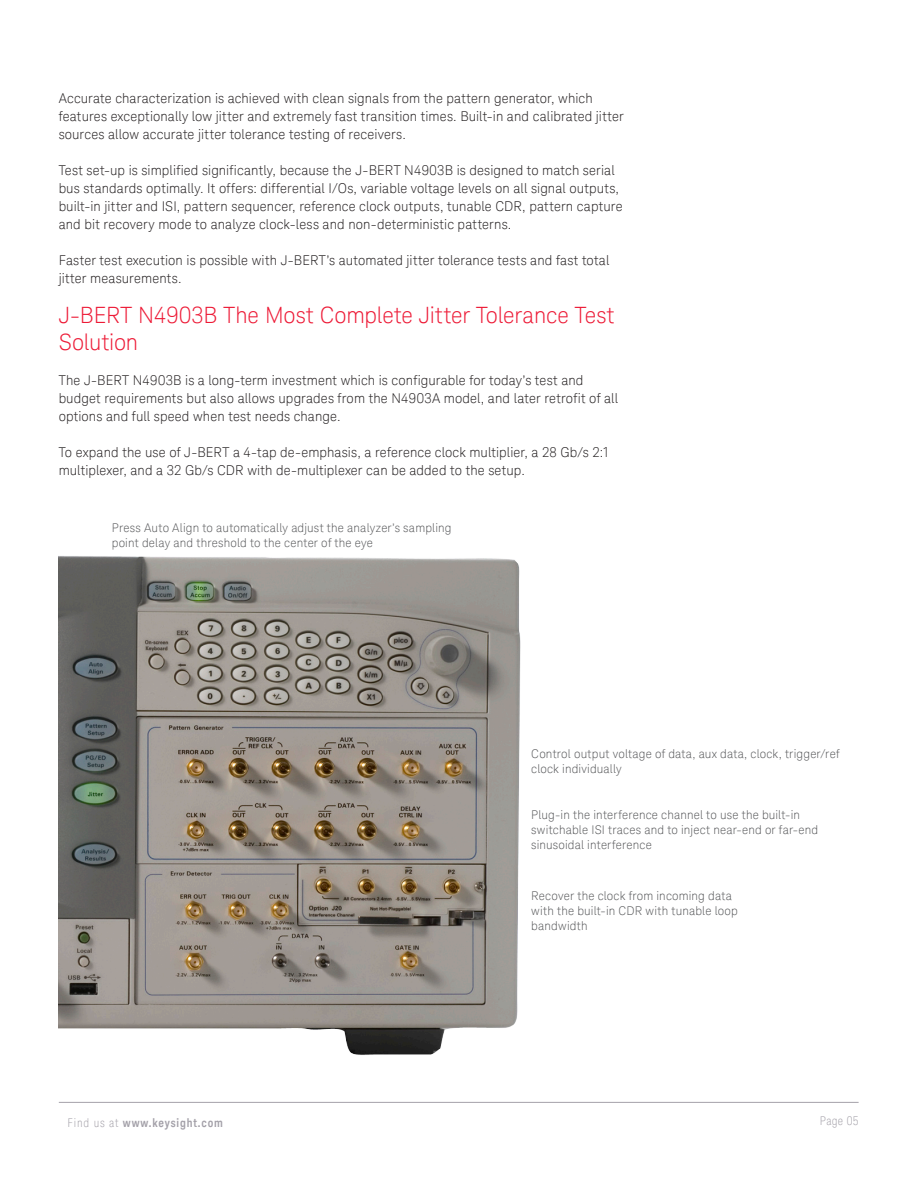
<style>
.page{position:relative;width:918px;height:1188px;background:#fff}
.page>*{position:absolute;margin:0;border:0;box-sizing:border-box;transform-origin:0 0}
.K_Heading_1{font:300 22.5px/27px "Keysight Sans";letter-spacing:-.005em;color:#ed1a36}
.K_Body_Text{font:300 13.5px/18px "Keysight Sans";letter-spacing:.01em;color:#231f20}
.K_Diagrams_and_Figur{font:300 12px/15px "Keysight Sans";letter-spacing:.015em;color:#57585a}
.t1{font:700 12px "Keysight Sans Condensed";letter-spacing:.07em;color:#a4a1a9}
.t2{font:300 condensed 12px "Keysight Sans";letter-spacing:.03em;color:#a4a1a9}
.s1{font-family:"Keysight Sans";font-weight:300;font-stretch:condensed}
</style>
<div class="page">
<hr style="left:59px;top:1102px;width:800px;height:1px;background:#a4a1a9">
<img style="left:59px;top:556px;width:462px;height:499px">
<p class="K_Body_Text" style="left:59px;top:90px;width:567px">Accurate characterization is achieved with clean signals from the pattern generator, which features exceptionally low jitter and extremely fast transition times. Built-in and calibrated jitter sources allow accurate jitter tolerance testing of receivers.</p>
<p class="K_Body_Text" style="left:59px;top:162px;width:566px">Test set-up is simplified significantly, because the J-BERT N4903B is designed to match serial bus standards optimally. It offers: differential I/Os, variable voltage levels on all signal outputs, built-in jitter and ISI, pattern sequencer, reference clock outputs, tunable CDR, pattern capture and bit recovery mode to analyze clock-less and non-deterministic patterns.</p>
<p class="K_Body_Text" style="left:59px;top:252px;width:552px">Faster test execution is possible with J-BERT’s automated jitter tolerance tests and fast total jitter measurements.</p>
<p class="K_Heading_1" style="left:59px;top:301px;width:557px">J-BERT N4903B The Most Complete Jitter Tolerance Test<br>Solution</p>
<p class="K_Body_Text" style="left:59px;top:371px;width:561px">The J-BERT N4903B is a long-term investment which is configurable for today’s test and budget requirements but also allows upgrades from the N4903A model, and later retrofit of all options and full speed when test needs change.</p>
<p class="K_Body_Text" style="left:59px;top:443px;width:553px">To expand the use of J-BERT a 4-tap de-emphasis, a reference clock multiplier, a 28 Gb/s 2:1 multiplexer, and a 32 Gb/s CDR with de-multiplexer can be added to the setup.</p>
<p class="K_Diagrams_and_Figur" style="left:112px;top:520px;width:341px">Press Auto Align to automatically adjust the analyzer’s sampling point delay and threshold to the center of the eye</p>
<p class="K_Diagrams_and_Figur" style="left:531px;top:746px;width:310px">Control output voltage of data, aux data, clock, trigger/ref clock individually</p>
<p class="K_Diagrams_and_Figur" style="left:531px;top:807px;width:288px">Plug-in the interference channel to use the built-in switchable ISI traces and to inject near-end or far-end sinusoidal interference</p>
<p class="K_Diagrams_and_Figur" style="left:531px;top:888px;width:208px">Recover the clock from incoming data with the built-in CDR with tunable loop bandwidth</p>
<p class="t1" style="left:68px;top:1115px;width:157px"><span class="s1">Find us at</span> www.keysight.com</p>
<p class="t2" style="left:820px;top:1113px;width:40px">Page 05</p>
</div>
